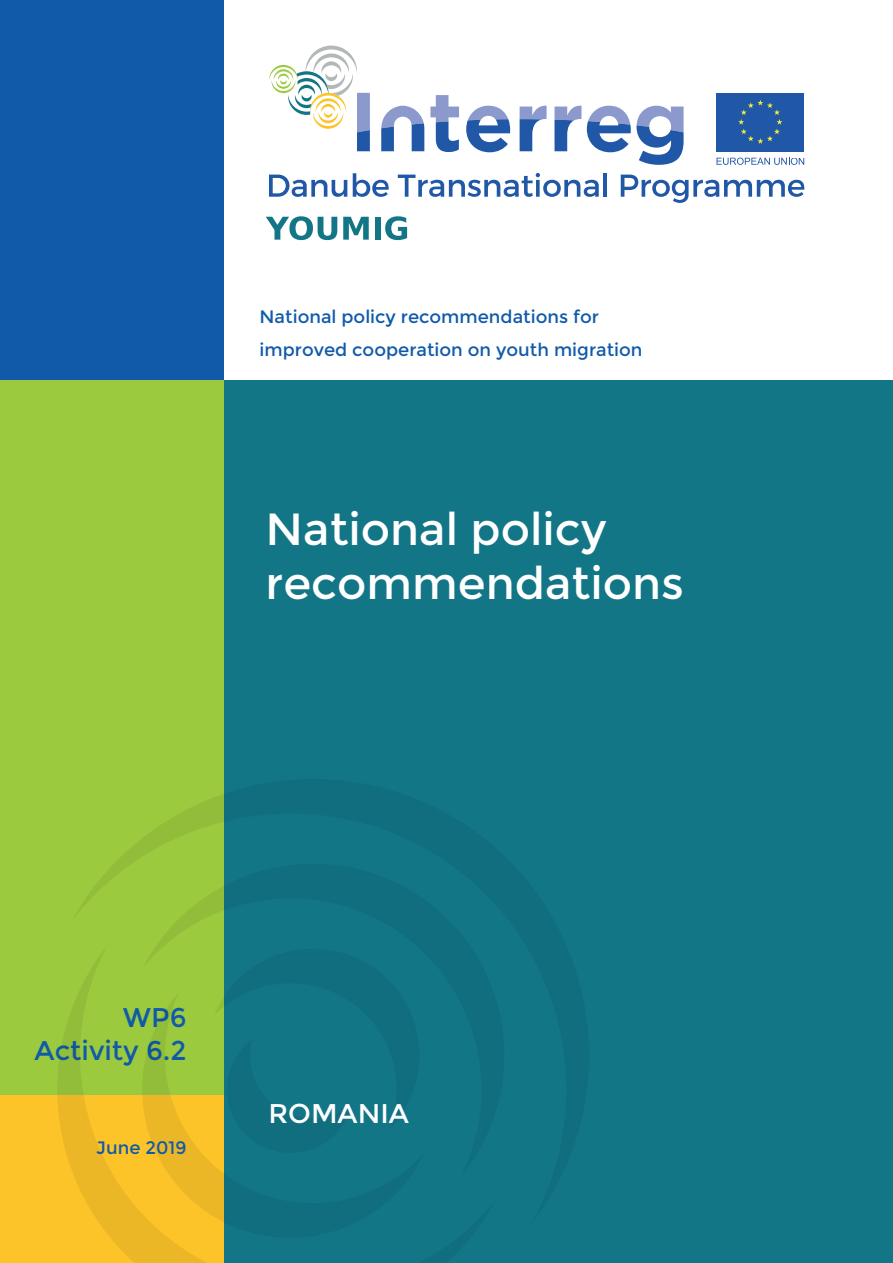
<style>
.page{position:relative;width:893px;height:1263px;background:#fff}
.page>*{position:absolute;margin:0;border:0;box-sizing:border-box;transform-origin:0 0}
.t1{font:45px/54px "Montserrat";color:#fff}
.t2{font:27px/32.4px "Montserrat";color:#105aa9;text-align:right}
.t3{font:27px "Montserrat";color:#fff}
.t4{font:18px/33px "Montserrat";color:#105aa9}
</style>
<div class="page">
<div style="left:0;top:380px;width:893px;height:883px;background:#127687"></div>
<svg style="left:269px;top:46px;width:101px;height:105px"></svg>
<svg style="left:430px;top:95px;width:29px;height:57px"></svg>
<svg style="left:466px;top:106px;width:44px;height:46px"></svg>
<svg style="left:520px;top:105px;width:27px;height:46px"></svg>
<svg style="left:554px;top:105px;width:27px;height:46px"></svg>
<svg style="left:587px;top:106px;width:97px;height:59px"></svg>
<svg style="left:381px;top:106px;width:43px;height:45px"></svg>
<div style="left:716px;top:93px;width:88px;height:58px;background:#2057a7"></div>
<svg style="left:738px;top:100px;width:44px;height:44px"></svg>
<svg style="left:716px;top:158px;width:88px;height:7px"></svg>
<svg style="left:269px;top:175px;width:78px;height:22px"></svg>
<svg style="left:353px;top:173px;width:36px;height:24px"></svg>
<svg style="left:398px;top:173px;width:201px;height:24px"></svg>
<hr style="left:604px;top:173px;width:3px;height:24px;background:#2057a7">
<svg style="left:621px;top:175px;width:184px;height:28px"></svg>
<svg style="left:266px;top:216px;width:71px;height:24px"></svg>
<svg style="left:343px;top:217px;width:26px;height:23px"></svg>
<div style="left:375px;top:217px;width:6px;height:23px;background:#127687"></div>
<svg style="left:385px;top:216px;width:22px;height:24px"></svg>
<div style="left:0;top:0;width:224px;height:1263px;background:#9cca3e"></div>
<div style="left:0;top:1095px;width:224px;height:168px;background:#fdc429"></div>
<div style="left:0;top:0;width:224px;height:380px;background:#105aa9"></div>
<svg style="left:57px;top:794px;width:167px;height:469px"></svg>
<p class="t4" style="left:260px;top:301px;width:384px">National policy recommendations for improved cooperation on youth migration</p>
<h1 class="t1" style="left:266px;top:503px;width:420px">National policy recommendations</h1>
<h2 class="t2" style="left:35px;top:1002px;width:153px">WP6<br>Activity 6.2</h2>
<p class="t4" style="left:96px;top:1131px;width:92px">June 2019</p>
<h2 class="t3" style="left:269px;top:1098px;width:142px">ROMANIA</h2>
</div>
